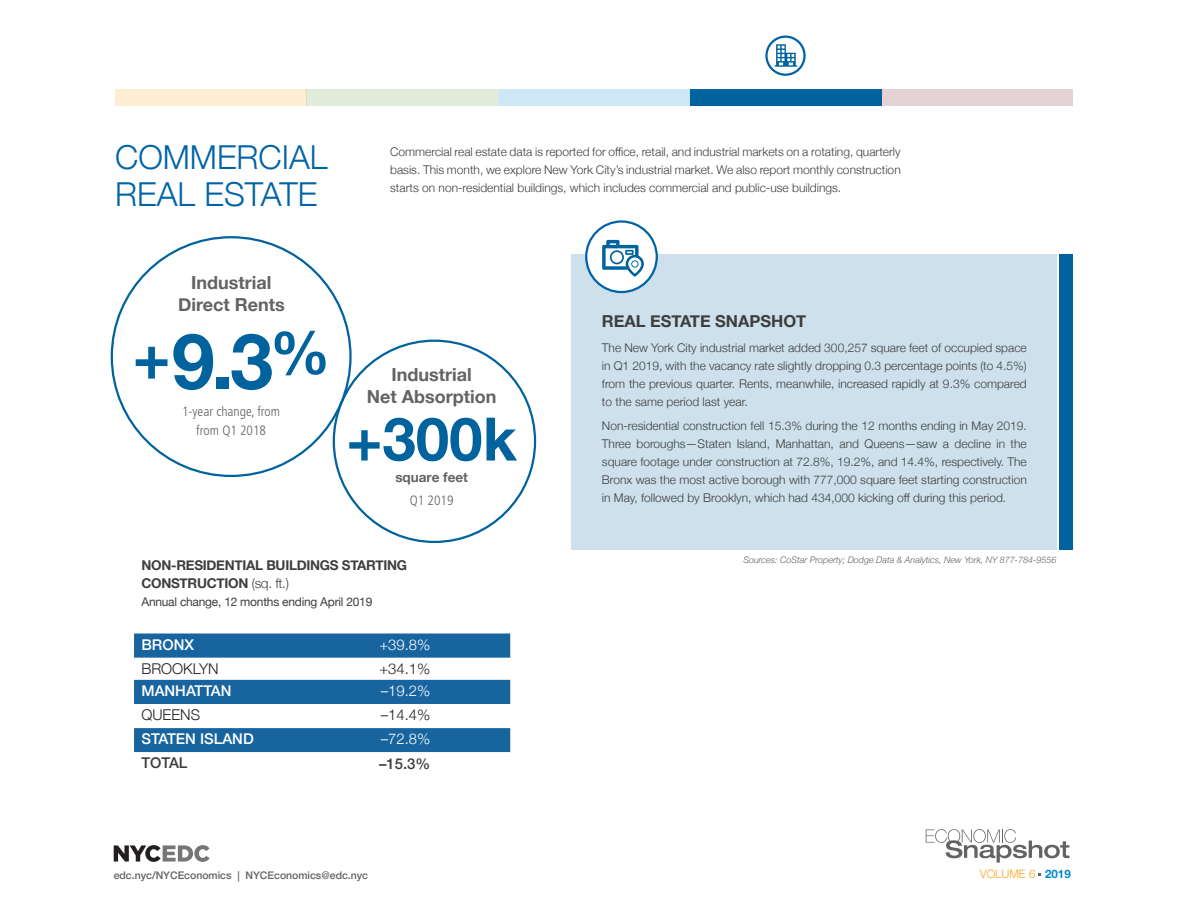
<style>
.page{position:relative;width:1188px;height:918px;background:#fff}
.page>*{position:absolute;margin:0;border:0;box-sizing:border-box;transform-origin:0 0}
.t1{font:700 77.55px "Helvetica Neue";color:#00639e}
.t2{font:700 60px "Helvetica Neue";color:#00639e}
.t3{font:300 33px/37.2px "Helvetica Neue";color:#0163a7}
.t4{font:700 18px/21.8px "Helvetica Neue";color:#636366;text-align:center}
.t5{font:700 16.5px "Helvetica Neue";color:#3e3e3f}
.t6{font:500 14.85px "Helvetica Neue";color:#fff}
.t7{font:300 14.85px "Helvetica Neue";color:#231f20}
.t8{font:300 14.85px "Helvetica Neue";color:#fff}
.t9{font:500 14.85px "Helvetica Neue";color:#3e3e3f}
.t10{font:700 13.5px/18px "Helvetica Neue";letter-spacing:-.02em;color:#3e3e3f}
.t11{font:300 condensed 13.5px/18.8px "Frutiger";color:#636366;text-align:center}
.t12{font:700 13.5px "Helvetica Neue";color:#636366}
.t13{font:300 12px/18px "Helvetica Neue";color:#3e3e3f;text-align:justify}
.t14{font:12px "Helvetica Neue";letter-spacing:-.02em;color:#3e3e3f}
.t15{font:300 11.55px "Helvetica Neue";color:#f9a51b}
.t16{font:500 10.5px "Helvetica Neue";color:#636366}
.t17{font:italic 300 9px "Helvetica Neue";color:#636366}
.s1{font-size:63px}
.s2{font-weight:300}
.s3{font-family:"Frutiger";font-weight:400}
.s4{font-weight:700;color:#0089cf}
</style>
<div class="page">
<svg style="left:114px;top:845px;width:96px;height:17px"></svg>
<svg style="left:926px;top:829px;width:144px;height:34px"></svg>
<div style="left:115px;top:89px;width:192px;height:17px;background:#fdedd2"></div>
<div style="left:307px;top:89px;width:191px;height:17px;background:#e1edda"></div>
<div style="left:690px;top:89px;width:191px;height:17px;background:#00639e"></div>
<div style="left:498px;top:89px;width:192px;height:17px;background:#cde7f5"></div>
<div style="left:571px;top:254px;width:486px;height:295px;background:#cde0eb"></div>
<div style="left:1060px;top:254px;width:13px;height:295px;background:#00639e"></div>
<div style="left:586px;top:222px;width:71px;height:70px;background:#fff;border-radius:50%"></div>
<div style="left:585px;top:220px;width:73px;height:73px;border:2px solid #0163a7;border-radius:50%"></div>
<svg style="left:602px;top:240px;width:42px;height:37px"></svg>
<div style="left:881px;top:89px;width:192px;height:17px;background:#e4d3d6"></div>
<div style="left:765px;top:36px;width:41px;height:40px;border:2px solid #0163a7;border-radius:50%"></div>
<svg style="left:775px;top:44px;width:22px;height:23px"></svg>
<div style="left:134px;top:634px;width:376px;height:24px;background:#18649f"></div>
<div style="left:134px;top:680px;width:376px;height:24px;background:#18649f"></div>
<svg style="left:134px;top:728px;width:376px;height:25px;background:#216aa2"></svg>
<h3 class="t3" style="left:115px;top:136px;width:214px">COMMERCIAL<br>REAL ESTATE</h3>
<p class="t13" style="left:390px;top:142px;width:512px">Commercial real estate data is reported for office, retail, and industrial markets on a rotating, quarterly basis. This month, we explore New York City’s industrial market. We also report monthly construction starts on non-residential buildings, which includes commercial and public-use buildings.</p>
<h3 class="t4" style="left:178px;top:272px;width:108px">Industrial<br>Direct Rents</h3>
<h1 class="t1" style="left:133px;top:301px;width:199px"><span class="s1">+</span>9.3<sup>%</sup></h1>
<p class="t11" style="left:182px;top:403px;width:99px">1-year change, from from Q1 2018</p>
<h3 class="t4" style="left:367px;top:365px;width:131px">Industrial<br>Net Absorption</h3>
<h2 class="t2" style="left:346px;top:392px;width:172px">+300k</h2>
<p class="t12" style="left:395px;top:467px;width:74px">square feet</p>
<p class="t11" style="left:410px;top:491px;width:45px">Q1 2019</p>
<h3 class="t5" style="left:602px;top:308px;width:206px">REAL ESTATE SNAPSHOT</h3>
<p class="t13" style="left:602px;top:337px;width:426px">The New York City industrial market added 300,257 square feet of occupied space in Q1 2019, with the vacancy rate slightly dropping 0.3 percentage points (to 4.5%) from the previous quarter. Rents, meanwhile, increased rapidly at 9.3% compared to the same period last year.</p>
<p class="t13" style="left:602px;top:416px;width:426px">Non-residential construction fell 15.3% during the 12 months ending in May 2019.<br>Three boroughs—Staten Island, Manhattan, and Queens—saw a decline in the square footage under construction at 72.8%, 19.2%, and 14.4%, respectively. The Bronx was the most active borough with 777,000 square feet starting construction in May, followed by Brooklyn, which had 434,000 kicking off during this period.</p>
<p class="t10" style="left:141px;top:556px;width:267px">NON-RESIDENTIAL BUILDINGS STARTING<br>CONSTRUCTION <span class="s2">(sq. ft.)</span></p>
<p class="t14" style="left:141px;top:593px;width:232px">Annual change, 12 months ending April 2019</p>
<p class="t6" style="left:141px;top:632px;width:54px">BRONX</p>
<p class="t8" style="left:379px;top:633px;width:53px">+39.8%</p>
<p class="t7" style="left:141px;top:657px;width:79px">BROOKLYN</p>
<p class="t7" style="left:379px;top:657px;width:53px">+34.1%</p>
<p class="t6" style="left:141px;top:679px;width:91px">MANHATTAN</p>
<p class="t8" style="left:381px;top:679px;width:51px">–19.2%</p>
<p class="t7" style="left:141px;top:703px;width:60px">QUEENS</p>
<p class="t7" style="left:381px;top:703px;width:51px">–14.4%</p>
<p class="t6" style="left:141px;top:727px;width:114px">STATEN ISLAND</p>
<p class="t8" style="left:381px;top:727px;width:51px">–72.8%</p>
<p class="t9" style="left:141px;top:751px;width:47px">TOTAL</p>
<p class="t9" style="left:379px;top:751px;width:53px">–15.3%</p>
<p class="t17" style="left:743px;top:552px;width:315px">Sources: CoStar Property; Dodge Data &amp; Analytics, New York, NY 877-784-9556</p>
<p class="t16" style="left:114px;top:867px;width:256px">edc.nyc/NYCEconomics <span class="s3">|</span> NYCEconomics@edc.nyc</p>
<p class="t15" style="left:980px;top:865px;width:92px">VOLUME 6 <span class="s4">2019</span></p>
</div>
